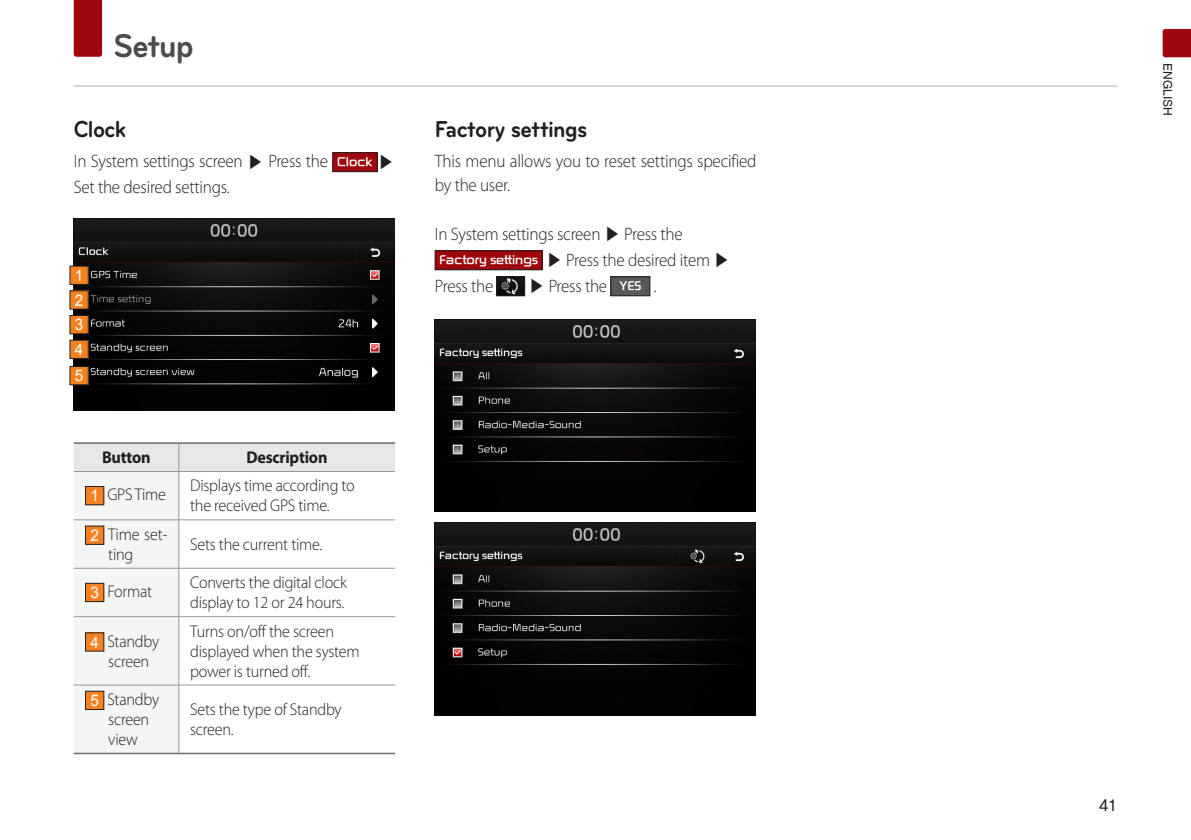
<style>
.page{position:relative;width:1191px;height:840px;background:#fff}
.page>*{position:absolute;margin:0;border:0;box-sizing:border-box;transform-origin:0 0}
.t1{font:700 34px "Bryant LG";letter-spacing:-.025em;color:#4b4c4d;scale:.93 1}
.소제목{font:700 24px "Bryant LG";letter-spacing:-.025em;color:#231f20;scale:.93 1}
.본문-영어{font:500 18.6px "Adobe Myungjo Std";color:#231f20;scale:.95 1}
.본문-영어-2{font:300 18px/24px "Myriad Pro";letter-spacing:-.015em;color:#231f20;scale:.95 1}
.표본문-영어{font:300 17px/20px "Myriad Pro";letter-spacing:-.015em;color:#231f20;scale:.95 1}
.표본문-영어_좌측{font:300 17px/20px "Myriad Pro";letter-spacing:-.015em;color:#231f20;scale:.95 1}
.표본문-영어가운데{font:700 17px "Myriad Pro";letter-spacing:-.015em;color:#231f20;scale:.95 1}
.도안번호{font:16px "Arial";color:#fff;scale:.95 1}
.t2{font:16px "YDIYGO330";color:#231f20}
.t3{font:700 12px "Cube";color:#fff}
.t4{font:12px "Helvetica";color:#231f20}
.s1{font-family:"Adobe Myungjo Std";font-weight:500;font-size:18.6px}
</style>
<div class="page">
<hr style="left:74px;top:85px;width:1043px;height:2px;background:#d1d2d4">
<div style="left:74px;top:0;width:28px;height:57px;background:#9d070d"></div>
<svg style="left:1162px;top:29px;width:29px;height:28px"></svg>
<div style="left:332px;top:152px;width:45px;height:19px;background:#9d070d"></div>
<div style="left:332px;top:152px;width:46px;height:20px;border:1px solid #231f20"></div>
<img style="left:74px;top:218px;width:320px;height:192px">
<svg style="left:74px;top:443px;width:321px;height:309px"></svg>
<hr style="left:74px;top:471px;width:105px;height:1px;background:#939598">
<hr style="left:179px;top:471px;width:216px;height:1px;background:#939598">
<hr style="left:178px;top:471px;width:1px;height:48px;background:#939598">
<hr style="left:74px;top:519px;width:105px;height:1px;background:#939598">
<hr style="left:179px;top:519px;width:216px;height:1px;background:#939598">
<hr style="left:178px;top:520px;width:1px;height:47px;background:#939598">
<hr style="left:74px;top:567px;width:105px;height:1px;background:#939598">
<hr style="left:179px;top:567px;width:216px;height:1px;background:#939598">
<hr style="left:178px;top:568px;width:1px;height:48px;background:#939598">
<hr style="left:74px;top:616px;width:105px;height:1px;background:#939598">
<hr style="left:179px;top:616px;width:216px;height:1px;background:#939598">
<hr style="left:178px;top:616px;width:1px;height:68px;background:#939598">
<hr style="left:74px;top:684px;width:105px;height:1px;background:#939598">
<hr style="left:179px;top:684px;width:216px;height:1px;background:#939598">
<hr style="left:178px;top:685px;width:1px;height:67px;background:#939598">
<hr style="left:74px;top:442px;width:105px;height:1px;background:#6c6d70">
<hr style="left:179px;top:442px;width:216px;height:1px;background:#6c6d70">
<hr style="left:74px;top:752px;width:105px;height:1px;background:#6c6d70">
<hr style="left:179px;top:752px;width:216px;height:1px;background:#6c6d70">
<div style="left:86px;top:486px;width:18px;height:18px;background:#f58220"></div>
<div style="left:85px;top:485px;width:19px;height:20px;border:1px solid #231f20"></div>
<div style="left:86px;top:525px;width:18px;height:19px;background:#f58220"></div>
<div style="left:86px;top:583px;width:18px;height:18px;background:#f58220"></div>
<div style="left:85px;top:582px;width:19px;height:19px;border:1px solid #231f20"></div>
<div style="left:86px;top:632px;width:18px;height:18px;background:#f58220"></div>
<div style="left:86px;top:690px;width:18px;height:19px;background:#f58220"></div>
<div style="left:85px;top:690px;width:19px;height:19px;border:1px solid #231f20"></div>
<div style="left:435px;top:250px;width:107px;height:19px;background:#9d070d"></div>
<div style="left:435px;top:250px;width:107px;height:20px;border:1px solid #231f20"></div>
<img style="left:498px;top:278px;width:25px;height:16px">
<div style="left:496px;top:276px;width:29px;height:20px;border:1px solid #231f20"></div>
<div style="left:611px;top:276px;width:39px;height:19px;background:#57585a"></div>
<div style="left:610px;top:276px;width:40px;height:20px;border:1px solid #231f20"></div>
<img style="left:435px;top:319px;width:320px;height:192px">
<img style="left:435px;top:522px;width:320px;height:192px">
<div style="left:70px;top:266px;width:18px;height:18px;background:#f58220"></div>
<div style="left:69px;top:265px;width:20px;height:20px;border:1px solid #231f20"></div>
<div style="left:70px;top:290px;width:18px;height:19px;background:#f58220"></div>
<div style="left:70px;top:315px;width:18px;height:18px;background:#f58220"></div>
<div style="left:69px;top:315px;width:20px;height:19px;border:1px solid #231f20"></div>
<div style="left:70px;top:340px;width:18px;height:18px;background:#f58220"></div>
<div style="left:69px;top:339px;width:20px;height:20px;border:1px solid #231f20"></div>
<div style="left:70px;top:366px;width:18px;height:18px;background:#f58220"></div>
<div style="left:69px;top:366px;width:20px;height:19px;border:1px solid #231f20"></div>
<h1 class="t1" style="left:113px;top:24px;width:88px">Setup</h1>
<p class="소제목" style="left:74px;top:114px;width:58px">Clock</p>
<p class="본문-영어-2" style="left:74px;top:149px;width:269px">In System settings screen <span class="s1">▶</span> Press the</p>
<p class="t3" style="left:337px;top:153px;width:37px">Clock</p>
<p class="본문-영어" style="left:377px;top:152px;width:20px">▶</p>
<p class="본문-영어-2" style="left:74px;top:175px;width:166px">Set the desired settings.</p>
<p class="도안번호" style="left:75px;top:264px;width:10px">1</p>
<p class="도안번호" style="left:75px;top:289px;width:10px">2</p>
<p class="도안번호" style="left:75px;top:314px;width:10px">3</p>
<p class="도안번호" style="left:75px;top:338px;width:10px">4</p>
<p class="도안번호" style="left:75px;top:365px;width:10px">5</p>
<p class="표본문-영어가운데" style="left:102px;top:446px;width:53px">Button</p>
<p class="표본문-영어가운데" style="left:246px;top:446px;width:87px">Description</p>
<p class="도안번호" style="left:90px;top:485px;width:10px">1</p>
<p class="표본문-영어_좌측" style="left:107px;top:484px;width:63px">GPS Time</p>
<p class="표본문-영어" style="left:190px;top:475px;width:175px">Displays time according to</p>
<p class="표본문-영어" style="left:190px;top:495px;width:148px">the received GPS time.</p>
<p class="도안번호" style="left:90px;top:524px;width:10px">2</p>
<p class="표본문-영어_좌측" style="left:108px;top:523px;width:64px">Time set&shy;ting</p>
<p class="표본문-영어" style="left:190px;top:533px;width:141px">Sets the current time.</p>
<p class="도안번호" style="left:90px;top:581px;width:10px">3</p>
<p class="표본문-영어_좌측" style="left:107px;top:581px;width:49px">Format</p>
<p class="표본문-영어" style="left:190px;top:572px;width:166px">Converts the digital clock</p>
<p class="표본문-영어" style="left:190px;top:592px;width:164px">display to 12 or 24 hours.</p>
<p class="도안번호" style="left:90px;top:631px;width:10px">4</p>
<p class="표본문-영어_좌측" style="left:107px;top:630px;width:56px">Standby screen</p>
<p class="표본문-영어" style="left:190px;top:620px;width:180px">Turns on/off the screen displayed when the system power is turned off.</p>
<p class="도안번호" style="left:90px;top:689px;width:10px">5</p>
<p class="표본문-영어_좌측" style="left:107px;top:688px;width:56px">Standby screen view</p>
<p class="표본문-영어" style="left:190px;top:698px;width:161px">Sets the type of Standby screen.</p>
<p class="소제목" style="left:435px;top:114px;width:166px">Factory settings</p>
<p class="본문-영어-2" style="left:435px;top:149px;width:340px">This menu allows you to reset settings specified by the user.</p>
<p class="본문-영어-2" style="left:435px;top:221px;width:262px">In System settings screen <span class="s1">▶</span> Press the</p>
<p class="t3" style="left:439px;top:251px;width:100px">Factory settings</p>
<p class="본문-영어-2" style="left:546px;top:247px;width:196px"><span class="s1">▶</span> Press the desired item <span class="s1">▶</span></p>
<p class="본문-영어-2" style="left:435px;top:273px;width:63px">Press the</p>
<p class="본문-영어-2" style="left:528px;top:273px;width:85px"><span class="s1">▶</span> Press the</p>
<p class="t3" style="left:619px;top:277px;width:23px">YES</p>
<p class="본문-영어-2" style="left:653px;top:273px;width:5px">.</p>
<p class="t4" style="left:1174px;top:63px;width:54px;rotate:90deg">ENGLISH</p>
<p class="t2" style="left:1099px;top:796px;width:19px">41</p>
</div>
